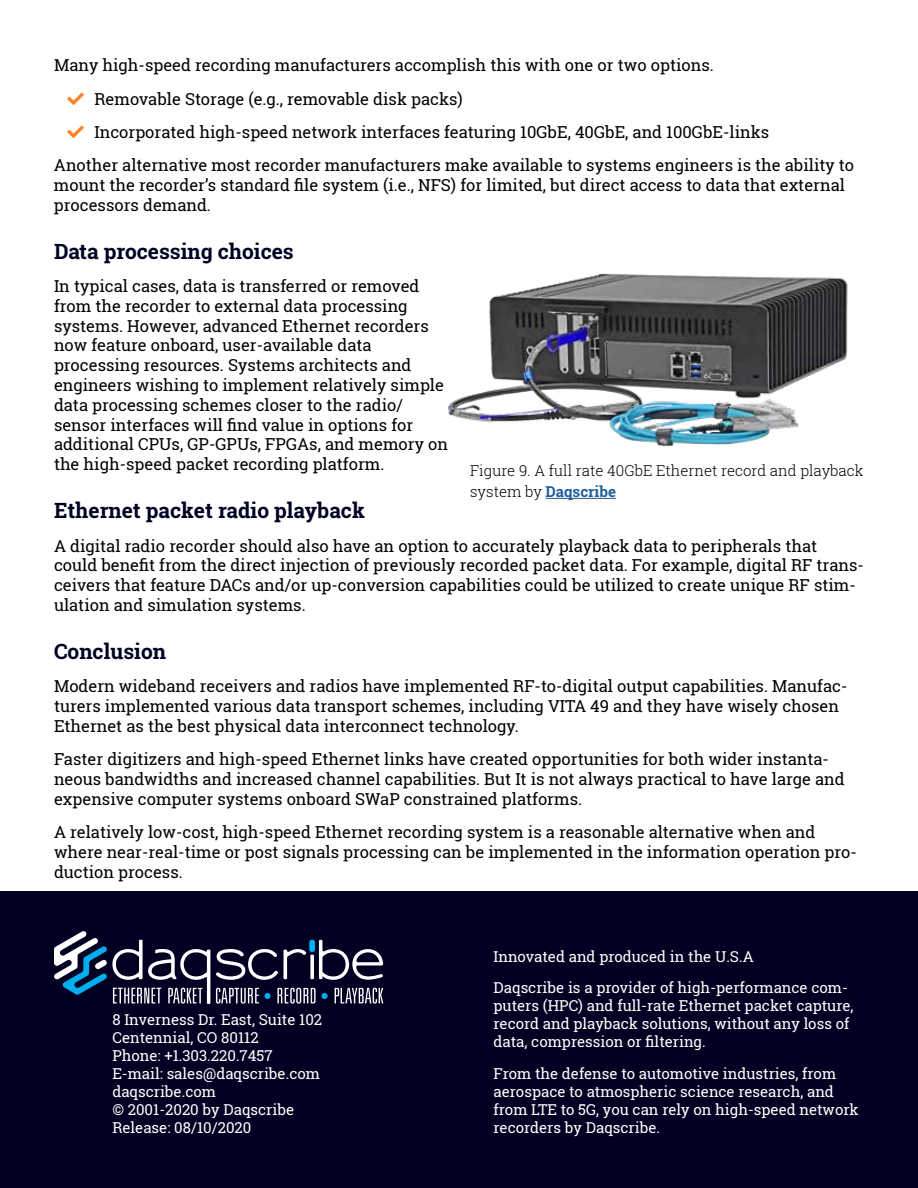
<style>
.page{position:relative;width:918px;height:1188px;background:#fff}
.page>*{position:absolute;margin:0;border:0;box-sizing:border-box;transform-origin:0 0}
.t1{font:700 21px "Roboto Slab";color:#002}
.t2{font:16.5px/19.8px "Roboto Slab";color:#000}
.t3{font:15px/18px "Roboto Slab";color:#fff}
.t4{font:300 15px/21px "Roboto Slab";color:#000}
.s1{font-weight:700;color:#215e9e}
</style>
<div class="page">
<img style="left:448px;top:273px;width:400px;height:226px">
<div style="left:0;top:891px;width:918px;height:297px;background:#002"></div>
<svg style="left:54px;top:931px;width:329px;height:73px"></svg>
<hr style="left:546px;top:498px;width:70px;height:1px;background:#215e9e">
<p class="t2" style="left:54px;top:55px;width:661px">Many high-speed recording manufacturers accomplish this with one or two options.</p>
<p class="t2" style="left:94px;top:89px;width:370px">Removable Storage (e.g., removable disk packs)</p>
<p class="t2" style="left:94px;top:122px;width:676px">Incorporated high-speed network interfaces featuring 10GbE, 40GbE, and 100GbE-links</p>
<p class="t2" style="left:54px;top:155px;width:802px">Another alternative most recorder manufacturers make available to systems engineers is the ability to</p>
<p class="t2" style="left:54px;top:175px;width:793px">mount the recorder’s standard file system (i.e., NFS) for limited, but direct access to data that external processors demand.</p>
<p class="t1" style="left:54px;top:237px;width:241px">Data processing choices</p>
<p class="t2" style="left:54px;top:276px;width:396px">In typical cases, data is transferred or removed from the recorder to external data processing systems. However, advanced Ethernet recorders now feature onboard, user-available data processing resources. Systems architects and engineers wishing to implement relatively simple data processing schemes closer to the radio/ sensor interfaces will find value in options for additional CPUs, GP-GPUs, FPGAs, and memory on the high-speed packet recording platform.</p>
<p class="t1" style="left:54px;top:496px;width:312px">Ethernet packet radio playback</p>
<p class="t2" style="left:54px;top:536px;width:812px">A digital radio recorder should also have an option to accurately playback data to peripherals that could benefit from the direct injection of previously recorded packet data. For example, digital RF trans&shy;ceivers that feature DACs and/or up-conversion capabilities could be utilized to create unique RF stim&shy;ulation and simulation systems.</p>
<p class="t1" style="left:54px;top:637px;width:114px">Conclusion</p>
<p class="t2" style="left:54px;top:676px;width:795px">Modern wideband receivers and radios have implemented RF-to-digital output capabilities. Manufac&shy;turers implemented various data transport schemes, including VITA 49 and they have wisely chosen<br>Ethernet as the best physical data interconnect technology.</p>
<p class="t2" style="left:54px;top:749px;width:792px">Faster digitizers and high-speed Ethernet links have created opportunities for both wider instanta&shy;neous bandwidths and increased channel capabilities. But It is not always practical to have large and expensive computer systems onboard SWaP constrained platforms.</p>
<p class="t2" style="left:54px;top:822px;width:804px">A relatively low-cost, high-speed Ethernet recording system is a reasonable alternative when and where near-real-time or post signals processing can be implemented in the information operation pro&shy;duction process.</p>
<p class="t4" style="left:470px;top:460px;width:395px">Figure 9. A full rate 40GbE Ethernet record and playback system by <span class="s1">Daqscribe</span></p>
<p class="t3" style="left:112px;top:1010px;width:211px">8 Inverness Dr. East, Suite 102<br>Centennial, CO 80112<br>Phone: +1.303.220.7457<br>E-mail: sales@daqscribe.com daqscribe.com<br>© 2001-2020 by Daqscribe<br>Release: 08/10/2020</p>
<p class="t3" style="left:494px;top:940px;width:356px;line-height:31.5px">Innovated and produced in the U.S.A<br>Daqscribe is a provider of high-performance com-</p>
<p class="t3" style="left:494px;top:997px;width:361px">puters (HPC) and full-rate Ethernet packet capture, record and playback solutions, without any loss of data, compression or filtering.</p>
<p class="t3" style="left:494px;top:1064px;width:367px">From the defense to automotive industries, from aerospace to atmospheric science research, and from LTE to 5G, you can rely on high-speed network recorders by Daqscribe.</p>
</div>
